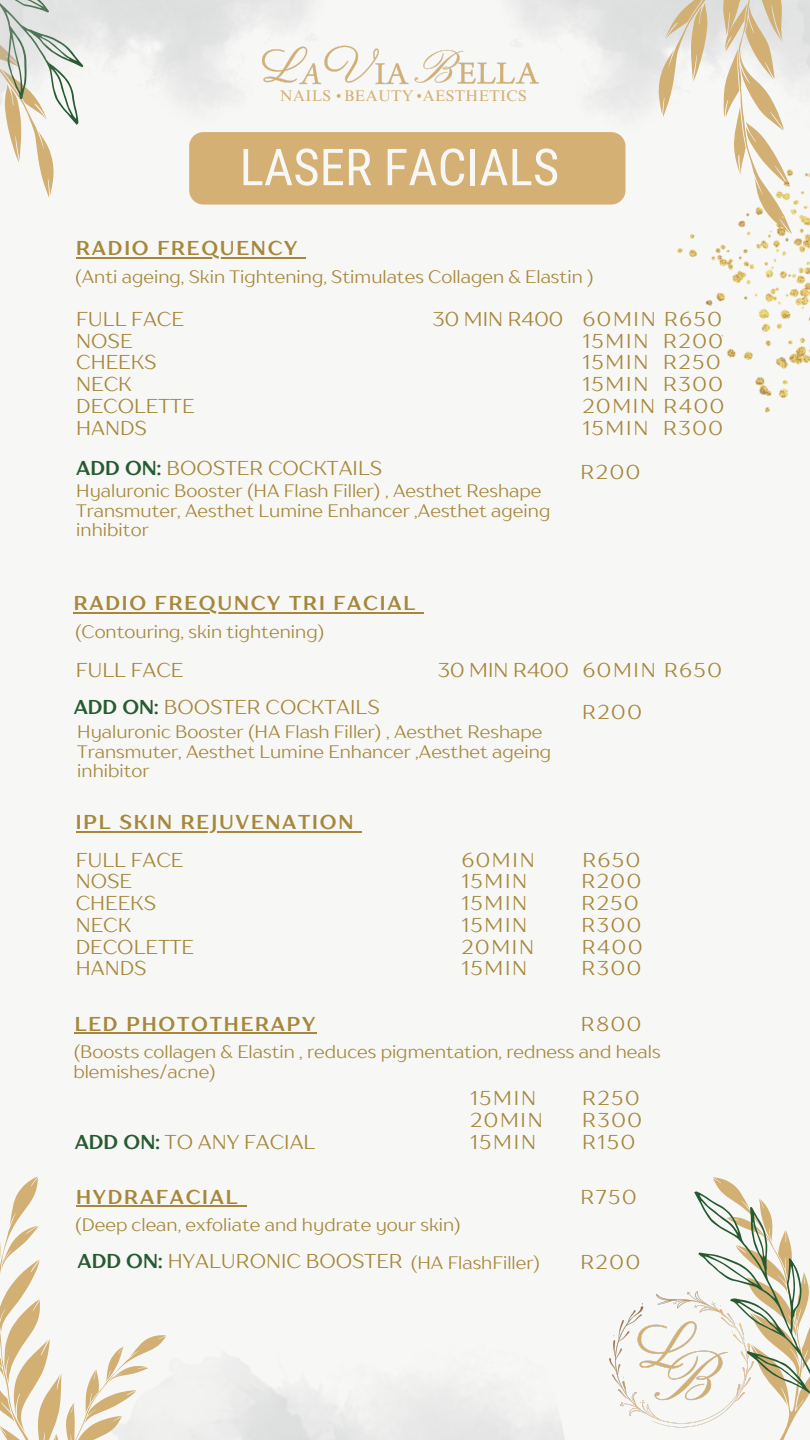
<style>
.page{position:relative;width:810px;height:1440px;background:#f7f8f6}
.page>*{position:absolute;margin:0;border:0;box-sizing:border-box;transform-origin:0 0}
.t1{font:51px "Roboto Condensed";color:#f7f8f6}
.t2{font:20px/21.8px "TT Drugs";color:#a6873b}
.t3{font:20px/21.8px "TT Drugs";letter-spacing:.09em;color:#a6873b}
.t4{font:700 20px "TT Drugs";letter-spacing:.09em;color:#a6873b}
.t5{font:20px "TT Drugs";letter-spacing:.045em;color:#a6873b}
.t6{font:18px/19.5px "TT Drugs";color:#a6873b}
.t7{font:15.5px "Times NRMT Pro";letter-spacing:.025em;color:#d4b074}
.s1{font-weight:700;color:#265b32}
.s2{font-size:18px}
</style>
<div class="page">
<svg style="left:658px;top:0;width:152px;height:52px;background:#dcd1bd"></svg>
<svg style="left:713px;top:1177px;width:27px;height:15px"></svg>
<img style="left:345px;top:25px;width:194px;height:60px">
<svg style="left:417px;top:94px;width:4px;height:4px"></svg>
<svg style="left:12px;top:145px;width:42px;height:53px"></svg>
<svg style="left:609px;top:1192px;width:201px;height:248px"></svg>
<img style="left:625px;top:52px;width:185px;height:361px">
<hr style="left:74px;top:612px;width:343px;height:1px;background:#a6873b">
<hr style="left:76px;top:831px;width:279px;height:1px;background:#a6873b">
<div style="left:189px;top:132px;width:436px;height:73px;background:#d4b074;border-radius:14px"></div>
<img style="left:0;top:0;width:345px;height:145px">
<svg style="left:0;top:1176px;width:167px;height:264px"></svg>
<hr style="left:76px;top:257px;width:223px;height:1px;background:#a6873b">
<hr style="left:75px;top:1032px;width:242px;height:2px;background:#a6873b">
<hr style="left:76px;top:1205px;width:164px;height:2px;background:#a6873b">
<svg style="left:240px;top:1205px;width:7px;height:2px"></svg>
<p class="t7" style="left:280px;top:86px;width:248px">NAILS BEAUTY AESTHETICS</p>
<h1 class="t1" style="left:240px;top:131px;width:321px">LASER FACIALS</h1>
<p class="t4" style="left:76px;top:235px;width:223px">RADIO FREQUENCY</p>
<p class="t6" style="left:75px;top:266px;width:521px">(Anti ageing, Skin Tightening, Stimulates Collagen &amp; Elastin )</p>
<p class="t3" style="left:583px;top:308px;width:143px">60MIN R650<br>15MIN R200<br>15MIN R250<br>15MIN R300<br>20MIN R400<br>15MIN R300</p>
<p class="t2" style="left:76px;top:308px;width:120px">FULL FACE<br>NOSE<br>CHEEKS<br>NECK<br>DECOLETTE<br>HANDS</p>
<p class="t2" style="left:433px;top:308px;width:132px">30 MIN R400</p>
<p class="t2" style="left:76px;top:457px;width:307px"><span class="s1">ADD ON:</span> BOOSTER COCKTAILS</p>
<p class="t6" style="left:76px;top:481px;width:476px">Hyaluronic Booster (HA Flash Filler) , Aesthet Reshape<br>Transmuter, Aesthet Lumine Enhancer ,Aesthet ageing inhibitor</p>
<p class="t5" style="left:581px;top:459px;width:61px">R200</p>
<p class="t4" style="left:74px;top:590px;width:343px">RADIO FREQUNCY TRI FACIAL</p>
<p class="t6" style="left:75px;top:621px;width:251px">(Contouring, skin tightening)</p>
<p class="t2" style="left:76px;top:659px;width:109px">FULL FACE</p>
<p class="t3" style="left:438px;top:659px;width:285px">30 MIN R400 60MIN R650</p>
<p class="t2" style="left:74px;top:696px;width:307px"><span class="s1">ADD ON:</span> BOOSTER COCKTAILS</p>
<p class="t6" style="left:77px;top:722px;width:476px">Hyaluronic Booster (HA Flash Filler) , Aesthet Reshape<br>Transmuter, Aesthet Lumine Enhancer ,Aesthet ageing inhibitor</p>
<p class="t4" style="left:76px;top:809px;width:279px">IPL SKIN REJUVENATION</p>
<p class="t5" style="left:582px;top:699px;width:61px">R200</p>
<p class="t2" style="left:76px;top:849px;width:120px">FULL FACE<br>NOSE<br>CHEEKS<br>NECK<br>DECOLETTE<br>HANDS</p>
<p class="t5" style="left:462px;top:847px;width:75px">60MIN</p>
<p class="t5" style="left:582px;top:847px;width:59px">R650</p>
<p class="t5" style="left:462px;top:868px;width:67px">15MIN</p>
<p class="t5" style="left:582px;top:868px;width:61px">R200</p>
<p class="t5" style="left:462px;top:890px;width:67px">15MIN</p>
<p class="t5" style="left:582px;top:890px;width:59px">R250</p>
<p class="t5" style="left:462px;top:912px;width:67px">15MIN</p>
<p class="t5" style="left:582px;top:912px;width:61px">R300</p>
<p class="t5" style="left:462px;top:934px;width:74px">20MIN</p>
<p class="t5" style="left:582px;top:934px;width:62px">R400</p>
<p class="t5" style="left:462px;top:955px;width:67px">15MIN</p>
<p class="t5" style="left:582px;top:955px;width:61px">R300</p>
<p class="t4" style="left:75px;top:1011px;width:242px">LED PHOTOTHERAPY</p>
<p class="t5" style="left:581px;top:1011px;width:62px">R800</p>
<p class="t6" style="left:73px;top:1042px;width:589px">(Boosts collagen &amp; Elastin , reduces pigmentation, redness and heals blemishes/acne)</p>
<p class="t3" style="left:582px;top:1087px;width:61px">R250<br>R300</p>
<p class="t3" style="left:470px;top:1087px;width:74px">15MIN<br>20MIN<br>15MIN</p>
<p class="t2" style="left:75px;top:1131px;width:242px"><span class="s1">ADD ON:</span> TO ANY FACIAL</p>
<p class="t5" style="left:582px;top:1129px;width:54px">R150</p>
<p class="t4" style="left:76px;top:1184px;width:163px">HYDRAFACIAL</p>
<p class="t5" style="left:580px;top:1184px;width:58px">R750</p>
<p class="t6" style="left:75px;top:1215px;width:388px">(Deep clean, exfoliate and hydrate your skin)</p>
<p class="t2" style="left:77px;top:1250px;width:464px"><span class="s1">ADD ON:</span> HYALURONIC BOOSTER <span class="s2">(HA FlashFiller)</span></p>
<p class="t5" style="left:580px;top:1249px;width:61px">R200</p>
</div>
